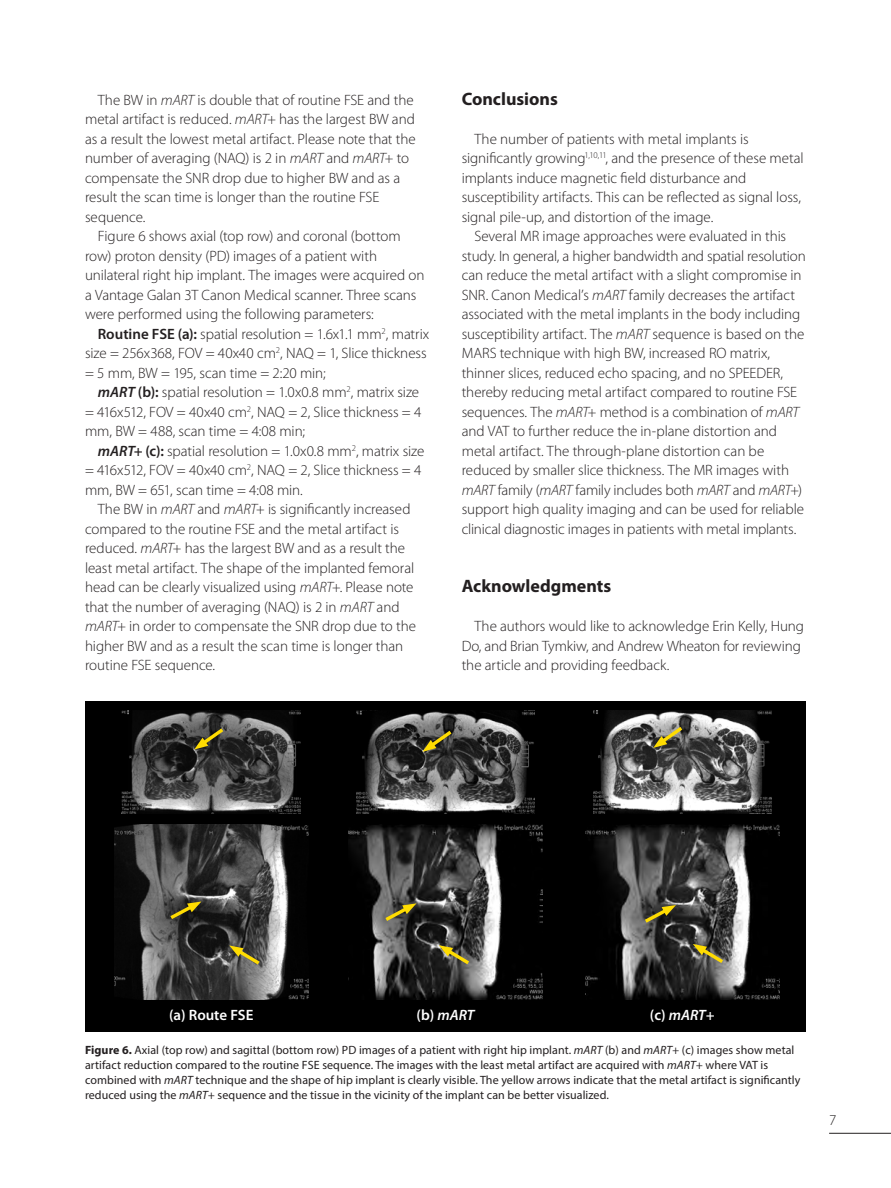
<style>
.page{position:relative;width:891px;height:1188px;background:#fff}
.page>*{position:absolute;margin:0;border:0;box-sizing:border-box;transform-origin:0 0}
._01_Title_A{font:700 18px "Myriad Pro";color:#231f20}
._02_Body{font:300 15px/19.5px "Myriad Pro";letter-spacing:-.005em;color:#231f20}
.t1{font:italic 600 15px "Myriad Pro";color:#fff}
.t2{font:600 15px "Myriad Pro";color:#fff}
.t3{font:12px/15px "Myriad Pro";letter-spacing:.005em;color:#231f20}
.s1{font-style:italic}
.s2{font-weight:600}
.s3{font-weight:600;font-style:italic}
.s4{font-style:normal}
.s5{font-weight:700}
</style>
<div class="page">
<hr style="left:829px;top:1133px;width:62px;height:1px;background:#231f20">
<div style="left:85px;top:701px;width:721px;height:330px;background:#000"></div>
<img style="left:122px;top:710px;width:179px;height:104px">
<img style="left:114px;top:824px;width:194px;height:176px">
<img style="left:348px;top:824px;width:195px;height:176px">
<img style="left:585px;top:824px;width:194px;height:176px">
<img style="left:356px;top:710px;width:179px;height:104px">
<img style="left:593px;top:710px;width:179px;height:104px">
<svg style="left:194px;top:725px;width:33px;height:25px"></svg>
<svg style="left:422px;top:727px;width:33px;height:25px"></svg>
<svg style="left:653px;top:724px;width:33px;height:24px"></svg>
<svg style="left:167px;top:901px;width:34px;height:21px"></svg>
<svg style="left:382px;top:903px;width:34px;height:21px"></svg>
<svg style="left:641px;top:905px;width:35px;height:21px"></svg>
<svg style="left:229px;top:945px;width:34px;height:23px"></svg>
<svg style="left:439px;top:945px;width:34px;height:22px"></svg>
<svg style="left:693px;top:944px;width:34px;height:22px"></svg>
<p class="_02_Body" style="left:85px;top:90px;width:332px;text-indent:13px">The BW in <span class="s1">mART</span> is double that of routine FSE and the metal artifact is reduced. <span class="s1">mART+</span> has the largest BW and as a result the lowest metal artifact. Please note that the number of averaging (NAQ) is 2 in <span class="s1">mART</span> and <span class="s1">mART+</span> to compensate the SNR drop due to higher BW and as a result the scan time is longer than the routine FSE sequence.</p>
<p class="_02_Body" style="left:85px;top:227px;width:341px;text-indent:13px">Figure 6 shows axial (top row) and coronal (bottom row) proton density (PD) images of a patient with unilateral right hip implant. The images were acquired on a Vantage Galan 3T Canon Medical scanner. Three scans were performed using the following parameters:</p>
<p class="_02_Body" style="left:85px;top:324px;width:346px;text-indent:13px"><span class="s2">Routine FSE (a):</span> spatial resolution = 1.6x1.1 mm<sup>2</sup>, matrix size = 256x368, FOV = 40x40 cm<sup>2</sup>, NAQ = 1, Slice thickness = 5 mm, BW = 195, scan time = 2:20 min;</p>
<p class="_02_Body" style="left:85px;top:383px;width:338px;text-indent:13px"><span class="s3">mART</span> <span class="s2">(b):</span> spatial resolution = 1.0x0.8 mm<sup>2</sup>, matrix size = 416x512, FOV = 40x40 cm<sup>2</sup>, NAQ = 2, Slice thickness = 4 mm, BW = 488, scan time = 4:08 min;</p>
<p class="_02_Body" style="left:85px;top:441px;width:341px;text-indent:13px"><span class="s3">mART+</span> <span class="s2">(c):</span> spatial resolution = 1.0x0.8 mm<sup>2</sup>, matrix size = 416x512, FOV = 40x40 cm<sup>2</sup>, NAQ = 2, Slice thickness = 4 mm, BW = 651, scan time = 4:08 min.</p>
<p class="_02_Body" style="left:85px;top:500px;width:333px;text-indent:13px">The BW in <span class="s1">mART</span> and <span class="s1">mART+</span> is significantly increased compared to the routine FSE and the metal artifact is reduced. <span class="s1">mART+</span> has the largest BW and as a result the least metal artifact. The shape of the implanted femoral head can be clearly visualized using <span class="s1">mART+</span>. Please note that the number of averaging (NAQ) is 2 in <span class="s1">mART</span> and <span class="s1">mART+</span> in order to compensate the SNR drop due to the higher BW and as a result the scan time is longer than routine FSE sequence.</p>
<p class="_01_Title_A" style="left:462px;top:87px;width:98px">Conclusions</p>
<p class="_02_Body" style="left:462px;top:129px;width:344px;text-indent:13px">The number of patients with metal implants is significantly growing<sup>1,10,11</sup>, and the presence of these metal implants induce magnetic field disturbance and susceptibility artifacts. This can be reflected as signal loss, signal pile-up, and distortion of the image.</p>
<p class="_02_Body" style="left:462px;top:227px;width:346px;text-indent:13px">Several MR image approaches were evaluated in this study. In general, a higher bandwidth and spatial resolution can reduce the metal artifact with a slight compromise in SNR. Canon Medical’s <span class="s1">mART</span> family decreases the artifact associated with the metal implants in the body including susceptibility artifact. The <span class="s1">mART</span> sequence is based on the MARS technique with high BW, increased RO matrix, thinner slices, reduced echo spacing, and no SPEEDER, thereby reducing metal artifact compared to routine FSE sequences. The <span class="s1">mART+</span> method is a combination of <span class="s1">mART </span>and VAT to further reduce the in-plane distortion and metal artifact. The through-plane distortion can be reduced by smaller slice thickness. The MR images with <span class="s1">mART</span> family (<span class="s1">mART</span> family includes both <span class="s1">mART</span> and <span class="s1">mART+</span>) support high quality imaging and can be used for reliable clinical diagnostic images in patients with metal implants.</p>
<p class="_01_Title_A" style="left:462px;top:574px;width:151px">Acknowledgments</p>
<p class="_02_Body" style="left:462px;top:617px;width:344px;text-indent:13px">The authors would like to acknowledge Erin Kelly, Hung<br>Do, and Brian Tymkiw, and Andrew Wheaton for reviewing the article and providing feedback.</p>
<p class="t2" style="left:169px;top:1007px;width:86px">(a) Route FSE</p>
<p class="t1" style="left:417px;top:1007px;width:59px"><span class="s4">(b)</span> mART</p>
<p class="t1" style="left:650px;top:1007px;width:66px"><span class="s4">(c)</span> mART+</p>
<p class="t3" style="left:85px;top:1042px;width:717px"><span class="s5">Figure 6.</span> Axial (top row) and sagittal (bottom row) PD images of a patient with right hip implant. <span class="s1">mART</span> (b) and <span class="s1">mART+</span> (c) images show metal artifact reduction compared to the routine FSE sequence. The images with the least metal artifact are acquired with <span class="s1">mART+</span> where VAT is combined with <span class="s1">mART</span> technique and the shape of hip implant is clearly visible. The yellow arrows indicate that the metal artifact is significantly reduced using the <span class="s1">mART+</span> sequence and the tissue in the vicinity of the implant can be better visualized.</p>
<p class="_02_Body" style="left:829px;top:1110px;width:9px">7</p>
</div>
